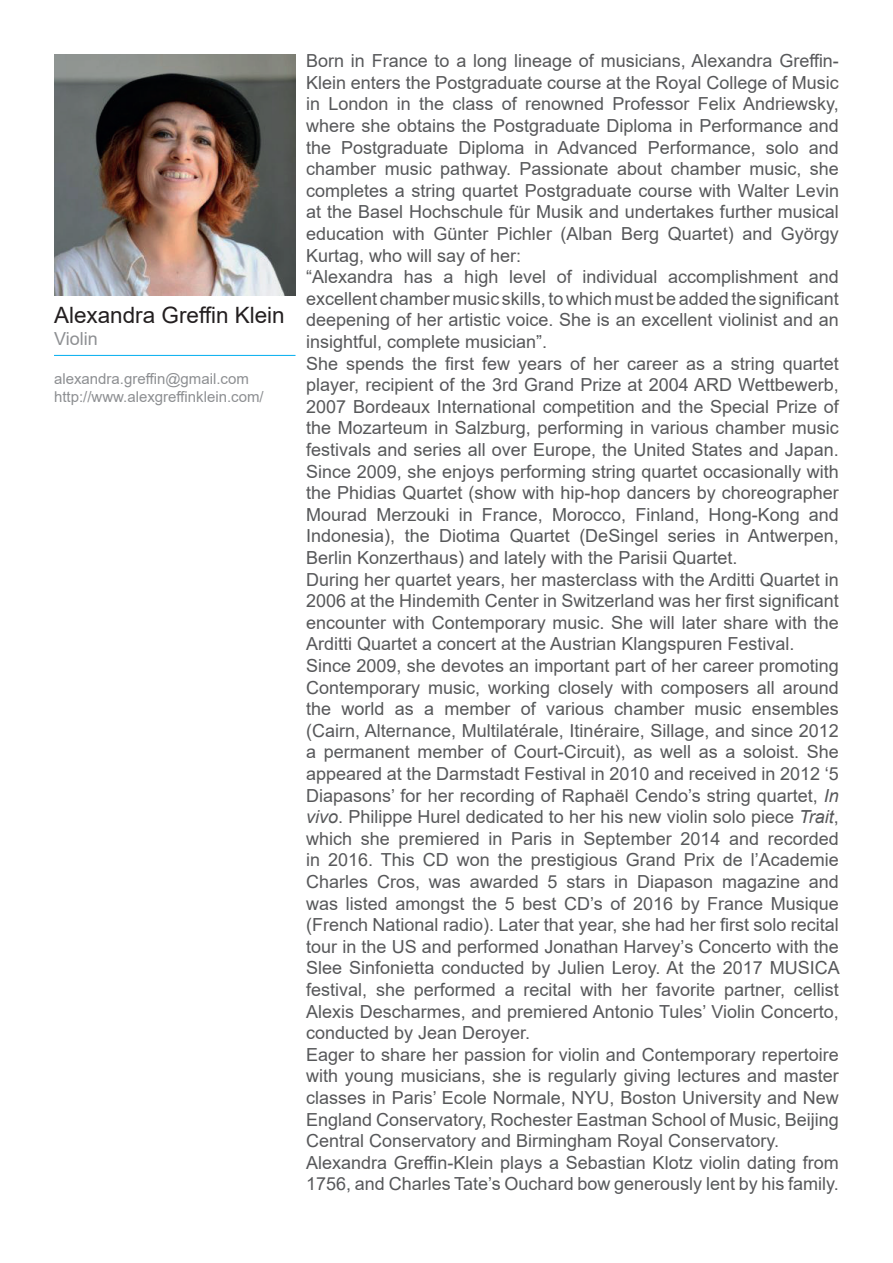
<style>
.page{position:relative;width:893px;height:1263px;background:#fff}
.page>*{position:absolute;margin:0;border:0;box-sizing:border-box;transform-origin:0 0}
.t1{font:22.5px "Arial";color:#231f20}
.t2{font:18px/21.6px "Arial";color:#57585a}
.t3{font:18px "Arial";color:#8d8f92}
.t4{font:15px/18px "Arial";color:#8d8f92}
.s1{font-style:italic}
</style>
<div class="page">
<img style="left:54px;top:54px;width:242px;height:242px">
<hr style="left:54px;top:355px;width:242px;height:1px;background:#00aeef">
<p class="t1" style="left:54px;top:300px;width:232px">Alexandra Greffin Klein</p>
<p class="t3" style="left:54px;top:326px;width:45px">Violin</p>
<p class="t4" style="left:54px;top:370px;width:211px">alexandra.greffin@gmail.com http://www.alexgreffinklein.com/</p>
<p class="t2" style="left:306px;top:50px;width:535px">Born in France to a long lineage of musicians, Alexandra Greffin-Klein enters the Postgraduate course at the Royal College of Music in London in the class of renowned Professor Felix Andriewsky, where she obtains the Postgraduate Diploma in Performance and the Postgraduate Diploma in Advanced Performance, solo and chamber music pathway. Passionate about chamber music, she completes a string quartet Postgraduate course with Walter Levin at the Basel Hochschule für Musik and undertakes further musical education with Günter Pichler (Alban Berg Quartet) and György Kurtag, who will say of her:<br>“Alexandra has a high level of individual accomplishment and excellent chamber music skills, to which must be added the significant deepening of her artistic voice. She is an excellent violinist and an insightful, complete musician”.<br>She spends the first few years of her career as a string quartet player, recipient of the 3rd Grand Prize at 2004 ARD Wettbewerb, 2007 Bordeaux International competition and the Special Prize of the Mozarteum in Salzburg, performing in various chamber music festivals and series all over Europe, the United States and Japan.<br>Since 2009, she enjoys performing string quartet occasionally with the Phidias Quartet (show with hip-hop dancers by choreographer Mourad Merzouki in France, Morocco, Finland, Hong-Kong and Indonesia), the Diotima Quartet (DeSingel series in Antwerpen, Berlin Konzerthaus) and lately with the Parisii Quartet.<br>During her quartet years, her masterclass with the Arditti Quartet in 2006 at the Hindemith Center in Switzerland was her first significant encounter with Contemporary music. She will later share with the Arditti Quartet a concert at the Austrian Klangspuren Festival.<br>Since 2009, she devotes an important part of her career promoting Contemporary music, working closely with composers all around the world as a member of various chamber music ensembles (Cairn, Alternance, Multilatérale, Itinéraire, Sillage, and since 2012 a permanent member of Court-Circuit), as well as a soloist. She appeared at the Darmstadt Festival in 2010 and received in 2012 ‘5<br>Diapasons’ for her recording of Raphaël Cendo’s string quartet, <span class="s1">In vivo</span>. Philippe Hurel dedicated to her his new violin solo piece <span class="s1">Trait</span>, which she premiered in Paris in September 2014 and recorded in 2016. This CD won the prestigious Grand Prix de l’Academie Charles Cros, was awarded 5 stars in Diapason magazine and was listed amongst the 5 best CD’s of 2016 by France Musique (French National radio). Later that year, she had her first solo recital tour in the US and performed Jonathan Harvey’s Concerto with the Slee Sinfonietta conducted by Julien Leroy. At the 2017 MUSICA festival, she performed a recital with her favorite partner, cellist Alexis Descharmes, and premiered Antonio Tules’ Violin Concerto, conducted by Jean Deroyer.<br>Eager to share her passion for violin and Contemporary repertoire with young musicians, she is regularly giving lectures and master classes in Paris’ Ecole Normale, NYU, Boston University and New England Conservatory, Rochester Eastman School of Music, Beijing Central Conservatory and Birmingham Royal Conservatory.<br>Alexandra Greffin-Klein plays a Sebastian Klotz violin dating from 1756, and Charles Tate’s Ouchard bow generously lent by his family.</p>
</div>
